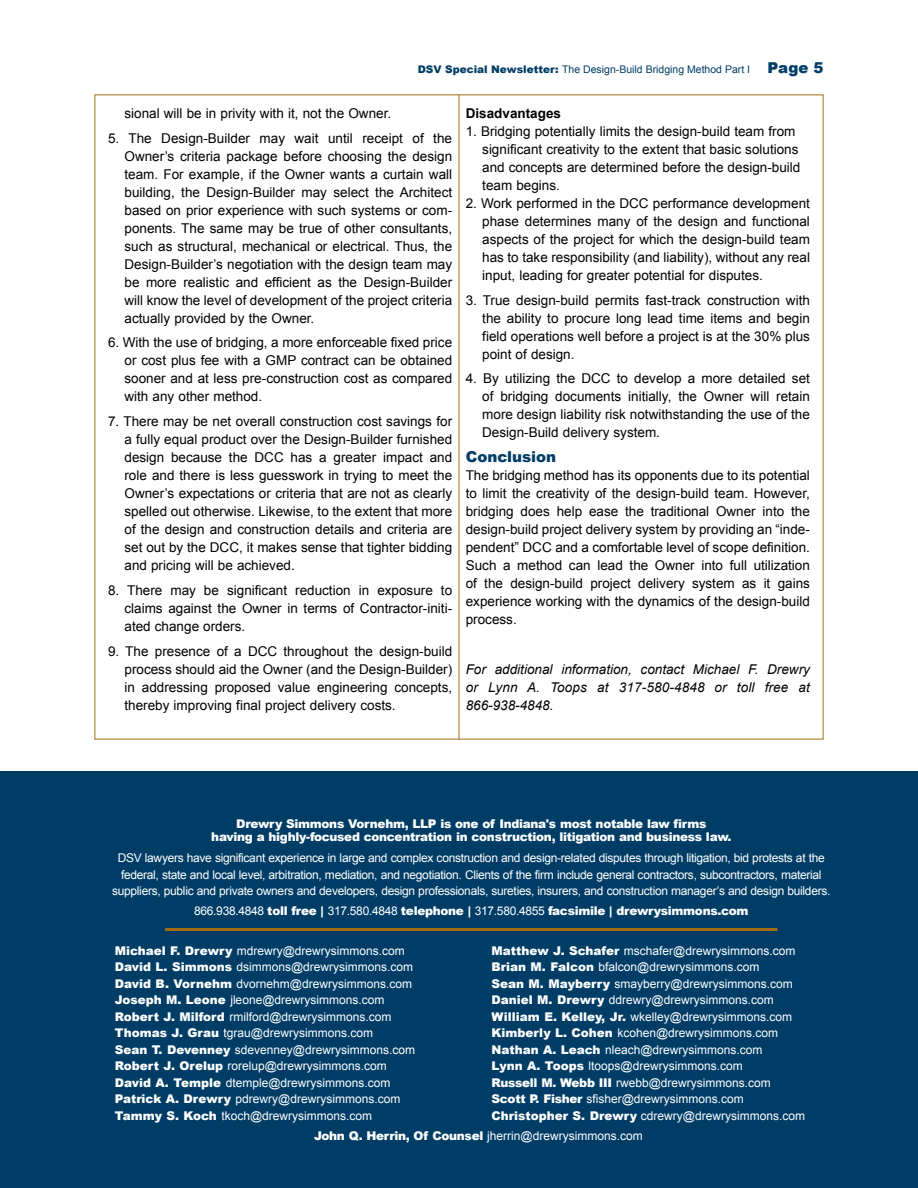
<style>
.page{position:relative;width:918px;height:1188px;background:#fff}
.page>*{position:absolute;margin:0;border:0;box-sizing:border-box;transform-origin:0 0}
.t1{font:900 15px "Arial";color:#003d66}
.t2{font:13.5px/18px "Arial";color:#000;text-align:justify}
.t3{font:italic 13.5px/18px "Arial";letter-spacing:.01em;color:#000;text-align:justify}
.t4{font:700 13.5px "Arial";color:#000}
.t5{font:12px/16.5px "Arial";color:#fff}
.t6{font:12px/16.5px "Arial";letter-spacing:-.025em;color:#fff;text-align:center}
.t7{font:900 12px/13.5px "Arial";letter-spacing:-.025em;color:#fff;text-align:center}
.t8{font:10.5px "Arial";color:#003d66}
.s1{font-weight:900}
.s2{font-weight:900;font-size:15px}
.s3{font-weight:400}
</style>
<div class="page">
<div style="left:0;top:771px;width:918px;height:417px;background:#003d66"></div>
<hr style="left:165px;top:928px;width:613px;height:3px;background:#a46d11">
<hr style="left:459px;top:94px;width:1px;height:646px;background:#a46d11">
<p class="t8" style="left:418px;top:62px;width:392px"><span class="s1">DSV Special Newsletter:</span> The Design-Build Bridging Method Part I <span class="s2">Page</span></p>
<p class="t2" style="left:125px;top:104px;width:268px">sional will be in privity with it, not the Owner.</p>
<p class="t2" style="left:125px;top:129px;width:329px;text-indent:-17px">5. The Design-Builder may wait until receipt of the Owner’s criteria package before choosing the design team. For example, if the Owner wants a curtain wall building, the Design-Builder may select the Architect based on prior experience with such systems or com&shy;ponents. The same may be true of other consultants, such as structural, mechanical or electrical. Thus, the Design-Builder’s negotiation with the design team may be more realistic and efficient as the Design-Builder will know the level of development of the project criteria actually provided by the Owner.</p>
<p class="t2" style="left:125px;top:334px;width:329px;text-indent:-17px">6. With the use of bridging, a more enforceable fixed price or cost plus fee with a GMP contract can be obtained sooner and at less pre-construction cost as compared with any other method.</p>
<p class="t2" style="left:125px;top:412px;width:329px;text-indent:-17px">7. There may be net overall construction cost savings for a fully equal product over the Design-Builder furnished design because the DCC has a greater impact and role and there is less guesswork in trying to meet the Owner’s expectations or criteria that are not as clearly spelled out otherwise. Likewise, to the extent that more of the design and construction details and criteria are set out by the DCC, it makes sense that tighter bidding and pricing will be achieved.</p>
<p class="t2" style="left:125px;top:581px;width:329px;text-indent:-17px">8. There may be significant reduction in exposure to claims against the Owner in terms of Contractor-initi&shy;ated change orders.</p>
<p class="t2" style="left:125px;top:642px;width:329px;text-indent:-17px">9. The presence of a DCC throughout the design-build process should aid the Owner (and the Design-Builder) in addressing proposed value engineering concepts, thereby improving final project delivery costs.</p>
<p class="t4" style="left:466px;top:104px;width:97px">Disadvantages</p>
<p class="t2" style="left:482px;top:122px;width:320px;text-align:left;text-indent:-17px">1. Bridging potentially limits the design-build team from significant creativity to the extent that basic solutions and concepts are determined before the design-build team begins.</p>
<p class="t2" style="left:482px;top:194px;width:329px;text-indent:-17px">2. Work performed in the DCC performance development phase determines many of the design and functional aspects of the project for which the design-build team has to take responsibility (and liability), without any real input, leading for greater potential for disputes.</p>
<p class="t2" style="left:482px;top:291px;width:329px;text-indent:-17px">3. True design-build permits fast-track construction with the ability to procure long lead time items and begin field operations well before a project is at the 30% plus point of design.</p>
<p class="t2" style="left:482px;top:370px;width:329px;text-indent:-17px">4. By utilizing the DCC to develop a more detailed set of bridging documents initially, the Owner will retain more design liability risk notwithstanding the use of the Design-Build delivery system.</p>
<p class="t1" style="left:466px;top:446px;width:92px">Conclusion</p>
<p class="t2" style="left:466px;top:466px;width:346px">The bridging method has its opponents due to its potential to limit the creativity of the design-build team. However, bridging does help ease the traditional Owner into the design-build project delivery system by providing an “inde&shy;pendent” DCC and a comfortable level of scope definition.<br>Such a method can lead the Owner into full utilization of the design-build project delivery system as it gains experience working with the dynamics of the design-build process.</p>
<p class="t3" style="left:466px;top:660px;width:346px">For additional information, contact Michael F. Drewry or Lynn A. Toops at 317-580-4848 or toll free at 866-938-4848.</p>
<p class="t7" style="left:211px;top:816px;width:522px">Drewry Simmons Vornehm, LLP is one of Indiana's most notable law firms<br>having a highly-focused concentration in construction, litigation and business law.</p>
<p class="t6" style="left:112px;top:850px;width:720px">DSV lawyers have significant experience in large and complex construction and design-related disputes through litigation, bid protests at the federal, state and local level, arbitration, mediation, and negotiation. Clients of the firm include general contractors, subcontractors, material suppliers, public and private owners and developers, design professionals, sureties, insurers, and construction manager’s and design builders.</p>
<p class="t7" style="left:194px;top:903px;width:556px"><span class="s3">866.938.4848</span> toll free | <span class="s3">317.580.4848</span> telephone | <span class="s3">317.580.4855</span> facsimile | drewrysimmons.com</p>
<p class="t5" style="left:115px;top:942px;width:302px"><span class="s1">Michael F. Drewry</span> mdrewry@drewrysimmons.com <span class="s1">David L. Simmons</span> dsimmons@drewrysimmons.com <span class="s1">David B. Vornehm</span> dvornehm@drewrysimmons.com <span class="s1">Joseph M. Leone</span> jleone@drewrysimmons.com <span class="s1">Robert J. Milford</span> rmilford@drewrysimmons.com <span class="s1">Thomas J. Grau</span> tgrau@drewrysimmons.com<br><span class="s1">Sean T. Devenney</span> sdevenney@drewrysimmons.com <span class="s1">Robert J. Orelup</span> rorelup@drewrysimmons.com <span class="s1">David A. Temple</span> dtemple@drewrysimmons.com <span class="s1">Patrick A. Drewry</span> pdrewry@drewrysimmons.com <span class="s1">Tammy S. Koch</span> tkoch@drewrysimmons.com</p>
<p class="t5" style="left:492px;top:942px;width:315px"><span class="s1">Matthew J. Schafer</span> mschafer@drewrysimmons.com <span class="s1">Brian M. Falcon</span> bfalcon@drewrysimmons.com<br><span class="s1">Sean M. Mayberry</span> smayberry@drewrysimmons.com <span class="s1">Daniel M. Drewry</span> ddrewry@drewrysimmons.com <span class="s1">William E. Kelley, Jr.</span> wkelley@drewrysimmons.com <span class="s1">Kimberly L. Cohen</span> kcohen@drewrysimmons.com <span class="s1">Nathan A. Leach</span> nleach@drewrysimmons.com<br><span class="s1">Lynn A. Toops</span> ltoops@drewrysimmons.com<br><span class="s1">Russell M. Webb III</span> rwebb@drewrysimmons.com <span class="s1">Scott P. Fisher</span> sfisher@drewrysimmons.com <span class="s1">Christopher S. Drewry</span> cdrewry@drewrysimmons.com</p>
<p class="t5" style="left:314px;top:1128px;width:330px"><span class="s1">John Q. Herrin, Of Counsel</span> jherrin@drewrysimmons.com</p>
</div>
